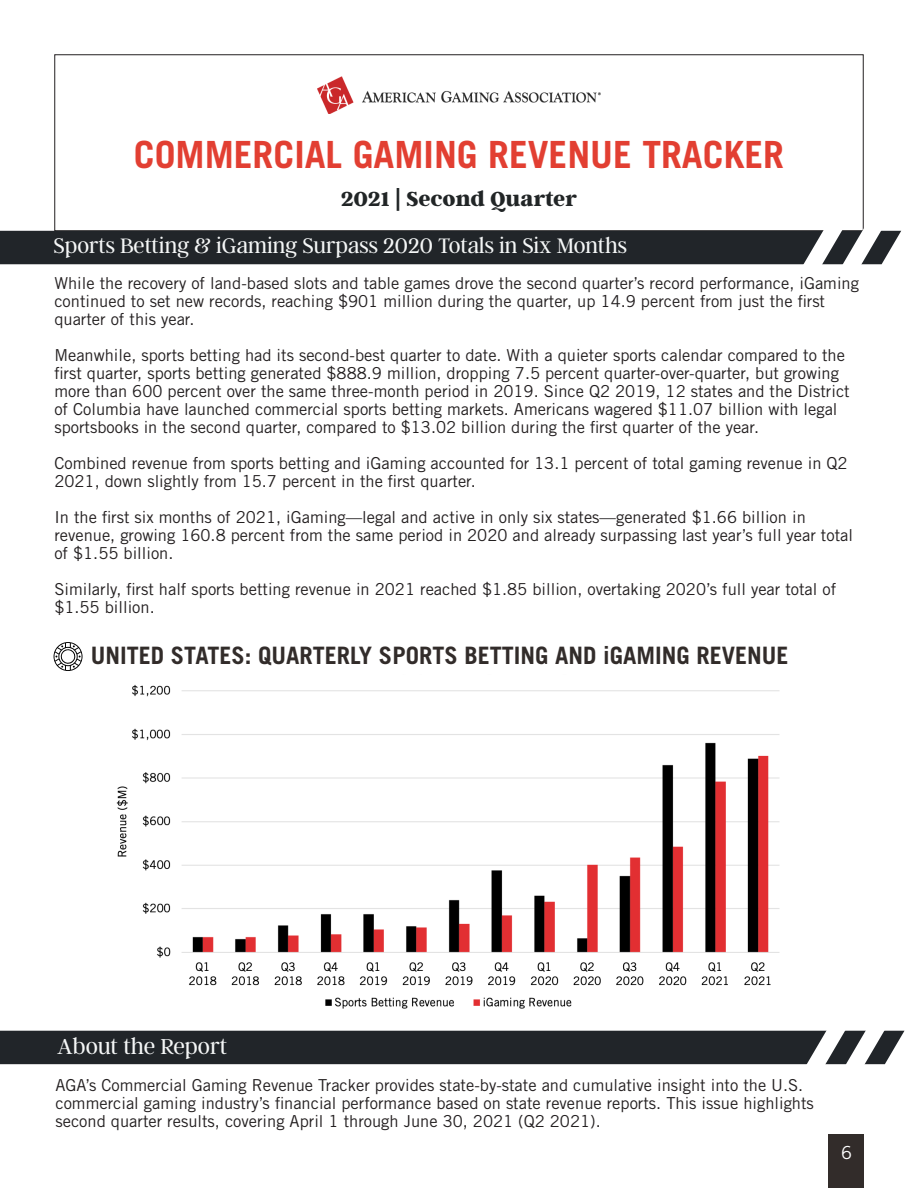
<style>
.page{position:relative;width:918px;height:1188px;background:#fff}
.page>*{position:absolute;margin:0;border:0;box-sizing:border-box;transform-origin:0 0}
.t1{font:700 37.5px "Trade Gothic LT Std";color:#e23f32}
.t2{font:700 24px "Trade Gothic LT Std";color:#322c2a}
.t3{font:300 24px "Argent CF";color:#f5f7f7}
.t4{font:300 23.25px "Argent CF";color:#f5f7f7}
.t5{font:800 22.5px "Argent CF";color:#212526}
.t6{font:18px "Trade Gothic LT Std";color:#fff}
.t7{font:16.5px/18px "Trade Gothic LT Std";color:#231f20}
</style>
<div class="page">
<img style="left:318px;top:77px;width:282px;height:37px">
<div style="left:828px;top:1134px;width:36px;height:54px;background:#322c2a"></div>
<svg style="left:0;top:1030px;width:905px;height:35px;background:#35393c"></svg>
<svg style="left:0;top:228px;width:901px;height:37px;background:#3d4044"></svg>
<img style="left:116px;top:685px;width:664px;height:324px">
<svg style="left:54px;top:642px;width:29px;height:29px"></svg>
<h1 class="t1" style="left:134px;top:132px;width:652px">COMMERCIAL GAMING REVENUE TRACKER</h1>
<h3 class="t5" style="left:341px;top:186px;width:237px">2021 | Second Quarter</h3>
<p class="t4" style="left:54px;top:234px;width:575px">Sports Betting &amp; iGaming Surpass 2020 Totals in Six Months</p>
<p class="t7" style="left:54px;top:274px;width:806px">While the recovery of land-based slots and table games drove the second quarter’s record performance, iGaming continued to set new records, reaching $901 million during the quarter, up 14.9 percent from just the first quarter of this year.</p>
<p class="t7" style="left:54px;top:346px;width:797px">Meanwhile, sports betting had its second-best quarter to date. With a quieter sports calendar compared to the first quarter, sports betting generated $888.9 million, dropping 7.5 percent quarter-over-quarter, but growing more than 600 percent over the same three-month period in 2019. Since Q2 2019, 12 states and the District of Columbia have launched commercial sports betting markets. Americans wagered $11.07 billion with legal sportsbooks in the second quarter, compared to $13.02 billion during the first quarter of the year.</p>
<p class="t7" style="left:54px;top:454px;width:795px">Combined revenue from sports betting and iGaming accounted for 13.1 percent of total gaming revenue in Q2<br>2021, down slightly from 15.7 percent in the first quarter.</p>
<p class="t7" style="left:54px;top:508px;width:800px">In the first six months of 2021, iGaming—legal and active in only six states—generated $1.66 billion in revenue, growing 160.8 percent from the same period in 2020 and already surpassing last year’s full year total of $1.55 billion.</p>
<p class="t7" style="left:54px;top:580px;width:783px">Similarly, first half sports betting revenue in 2021 reached $1.85 billion, overtaking 2020’s full year total of $1.55 billion.</p>
<p class="t2" style="left:91px;top:641px;width:699px">UNITED STATES: QUARTERLY SPORTS BETTING AND iGAMING REVENUE</p>
<p class="t3" style="left:57px;top:1034px;width:172px">About the Report</p>
<p class="t7" style="left:55px;top:1076px;width:760px">AGA’s Commercial Gaming Revenue Tracker provides state-by-state and cumulative insight into the U.S. commercial gaming industry’s financial performance based on state revenue reports. This issue highlights second quarter results, covering April 1 through June 30, 2021 (Q2 2021).</p>
<p class="t6" style="left:841px;top:1142px;width:12px">6</p>
</div>
